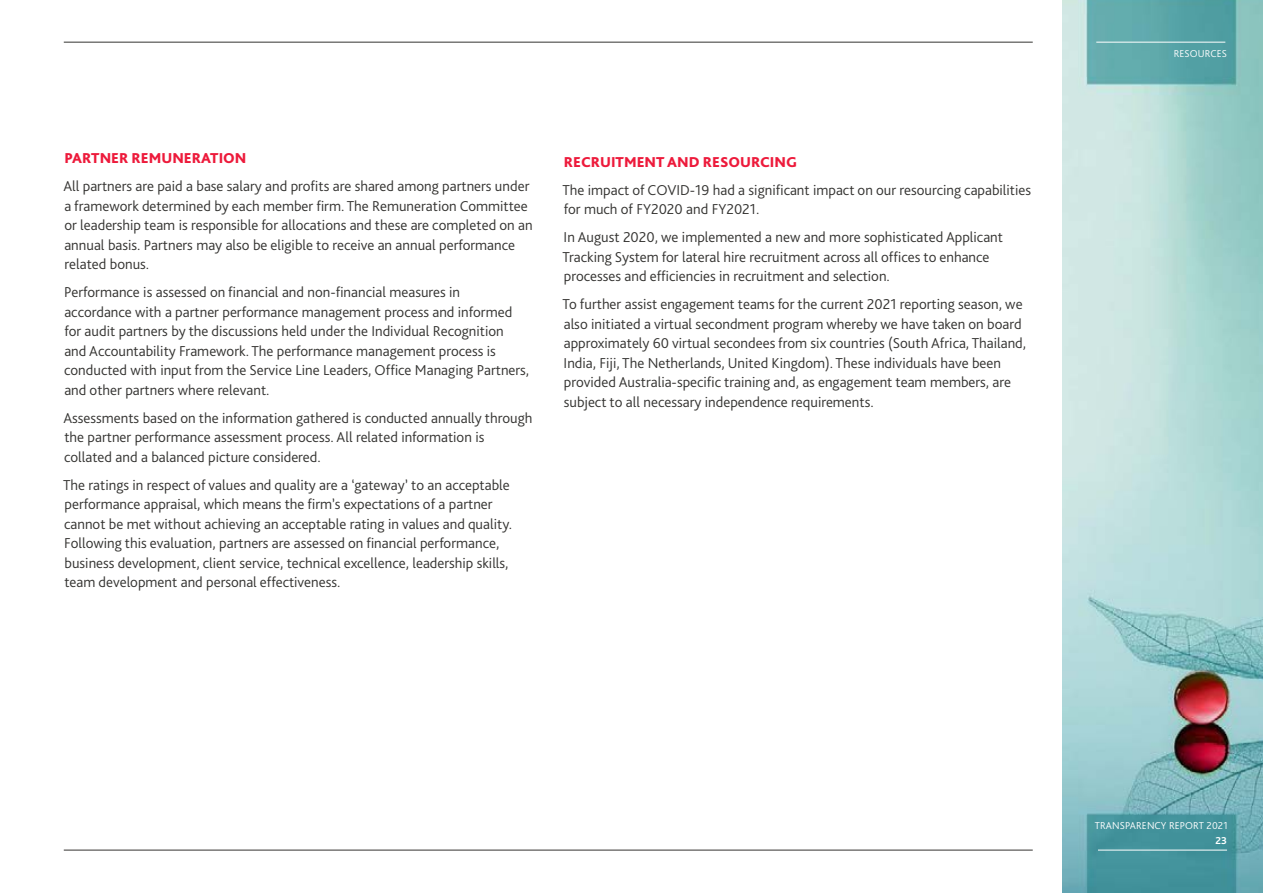
<style>
.page{position:relative;width:1263px;height:893px;background:#fff}
.page>*{position:absolute;margin:0;border:0;box-sizing:border-box;transform-origin:0 0}
.t1{font:300 15px/19.5px "Bliss Pro";color:#343331}
.t2{font:800 15px "Bliss Pro";color:#ed1a3b}
.t3{font:300 10.5px "Bliss Pro";letter-spacing:.01em;color:#fff}
.t4{font:700 10.5px "Bliss Pro";color:#fff}
</style>
<div class="page">
<img style="left:1062px;top:0;width:201px;height:893px">
<hr style="left:64px;top:42px;width:969px;height:1px;background:#343331">
<hr style="left:64px;top:850px;width:969px;height:1px;background:#343331">
<hr style="left:1098px;top:850px;width:129px;height:1px;background:#fff">
<hr style="left:1096px;top:42px;width:129px;height:1px;background:#fff">
<p class="t2" style="left:64px;top:149px;width:184px">PARTNER REMUNERATION</p>
<p class="t1" style="left:63px;top:176px;width:471px">All partners are paid a base salary and profits are shared among partners under a framework determined by each member firm. The Remuneration Committee or leadership team is responsible for allocations and these are completed on an annual basis. Partners may also be eligible to receive an annual performance related bonus.</p>
<p class="t1" style="left:64px;top:282px;width:466px">Performance is assessed on financial and non-financial measures in accordance with a partner performance management process and informed for audit partners by the discussions held under the Individual Recognition and Accountability Framework. The performance management process is conducted with input from the Service Line Leaders, Office Managing Partners, and other partners where relevant.</p>
<p class="t1" style="left:63px;top:408px;width:471px">Assessments based on the information gathered is conducted annually through the partner performance assessment process. All related information is collated and a balanced picture considered.</p>
<p class="t1" style="left:63px;top:475px;width:451px">The ratings in respect of values and quality are a ‘gateway’ to an acceptable performance appraisal, which means the firm’s expectations of a partner cannot be met without achieving an acceptable rating in values and quality.<br>Following this evaluation, partners are assessed on financial performance, business development, client service, technical excellence, leadership skills, team development and personal effectiveness.</p>
<p class="t2" style="left:564px;top:152px;width:235px">RECRUITMENT AND RESOURCING</p>
<p class="t1" style="left:562px;top:180px;width:470px">The impact of COVID-19 had a significant impact on our resourcing capabilities for much of FY2020 and FY2021.</p>
<p class="t1" style="left:562px;top:227px;width:442px">In August 2020, we implemented a new and more sophisticated Applicant<br>Tracking System for lateral hire recruitment across all offices to enhance processes and efficiencies in recruitment and selection.</p>
<p class="t1" style="left:562px;top:294px;width:465px">To further assist engagement teams for the current 2021 reporting season, we also initiated a virtual secondment program whereby we have taken on board approximately 60 virtual secondees from six countries (South Africa, Thailand, India, Fiji, The Netherlands, United Kingdom). These individuals have been provided Australia-specific training and, as engagement team members, are subject to all necessary independence requirements.</p>
<p class="t3" style="left:1174px;top:47px;width:55px">RESOURCES</p>
<p class="t3" style="left:1095px;top:819px;width:134px">TRANSPARENCY REPORT 2021</p>
<p class="t4" style="left:1215px;top:834px;width:13px">23</p>
</div>
